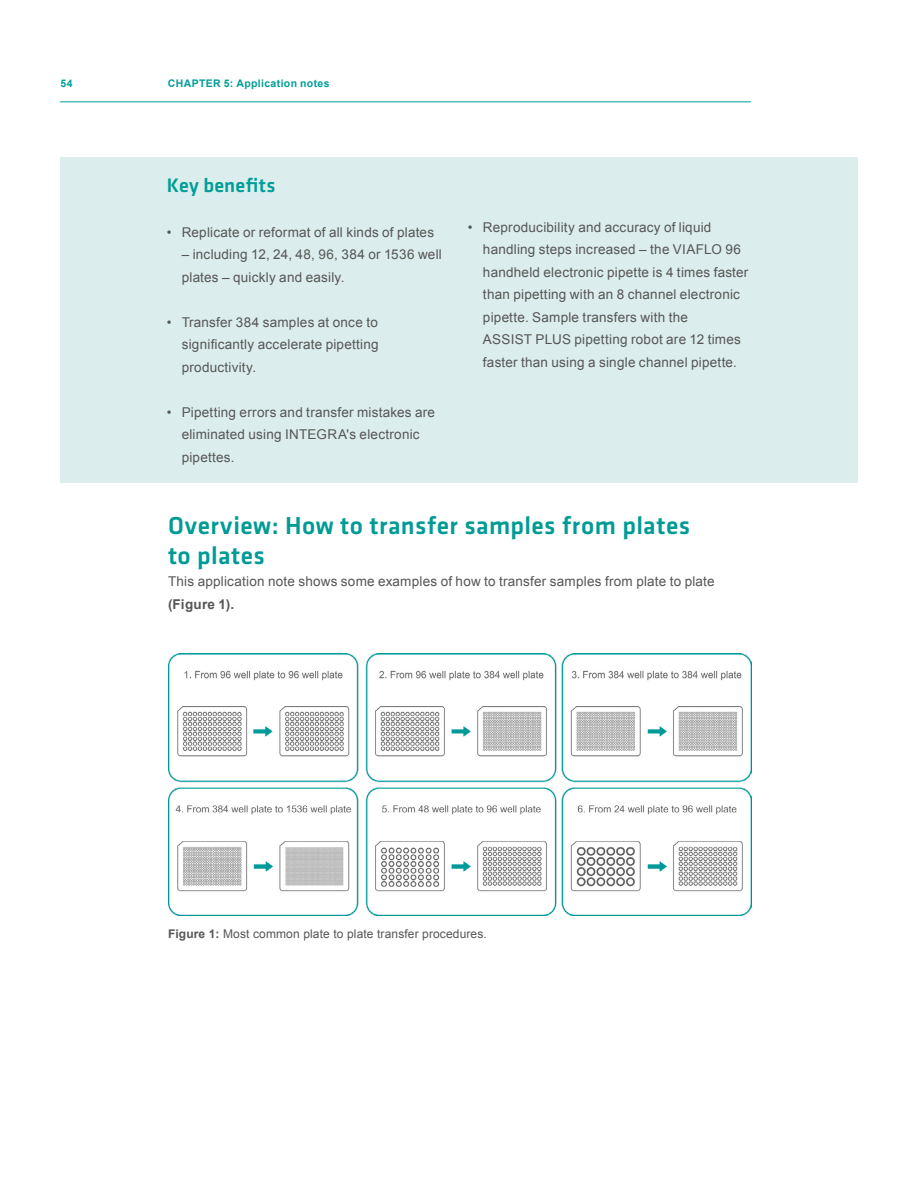
<style>
.page{position:relative;width:918px;height:1188px;background:#fff}
.page>*{position:absolute;margin:0;border:0;box-sizing:border-box;transform-origin:0 0}
.t1{font:500 25.5px/30px "Klavika Basic";letter-spacing:.015em;color:#009b95}
.t2{font:500 20.25px "Klavika Basic";letter-spacing:.015em;color:#009e97}
.t3{font:13.5px/22.5px "Arial";letter-spacing:.015em;color:#565656}
.t4{font:700 13.5px "Arial";letter-spacing:.02em;color:#565656}
.t5{font:12px "Arial";letter-spacing:.01em;color:#565656}
.t6{font:700 10.5px "Arial";letter-spacing:.035em;color:#009e97}
.s1{font-weight:700}
</style>
<div class="page">
<hr style="left:60px;top:101px;width:691px;height:1px;background:#009e97">
<div style="left:60px;top:158px;width:798px;height:325px;background:#dbedec"></div>
<img style="left:168px;top:653px;width:583px;height:262px">
<p class="t6" style="left:60px;top:76px;width:14px">54</p>
<p class="t6" style="left:168px;top:76px;width:163px">CHAPTER 5: Application notes</p>
<h2 class="t2" style="left:167px;top:172px;width:110px">Key benefits</h2>
<p class="t3" style="left:167px;top:221px;width:269px">• Replicate or reformat of all kinds of plates</p>
<p class="t3" style="left:182px;top:244px;width:262px">– including 12, 24, 48, 96, 384 or 1536 well plates – quickly and easily.</p>
<p class="t3" style="left:182px;top:311px;width:199px;text-align:justify;text-indent:-15px">• Transfer 384 samples at once to significantly accelerate pipetting productivity.</p>
<p class="t3" style="left:182px;top:401px;width:255px;text-indent:-15px">• Pipetting errors and transfer mistakes are eliminated using INTEGRA's electronic pipettes.</p>
<p class="t3" style="left:483px;top:216px;width:267px;text-indent:-15px">• Reproducibility and accuracy of liquid handling steps increased – the VIAFLO 96 handheld electronic pipette is 4 times faster than pipetting with an 8 channel electronic pipette. Sample transfers with the<br>ASSIST PLUS pipetting robot are 12 times faster than using a single channel pipette.</p>
<h1 class="t1" style="left:168px;top:510px;width:524px">Overview: How to transfer samples from plates to plates</h1>
<p class="t3" style="left:168px;top:570px;width:548px">This application note shows some examples of how to transfer samples from plate to plate</p>
<p class="t4" style="left:168px;top:595px;width:68px">(Figure 1).</p>
<p class="t5" style="left:168px;top:926px;width:320px"><span class="s1">Figure 1:</span> Most common plate to plate transfer procedures.</p>
</div>
